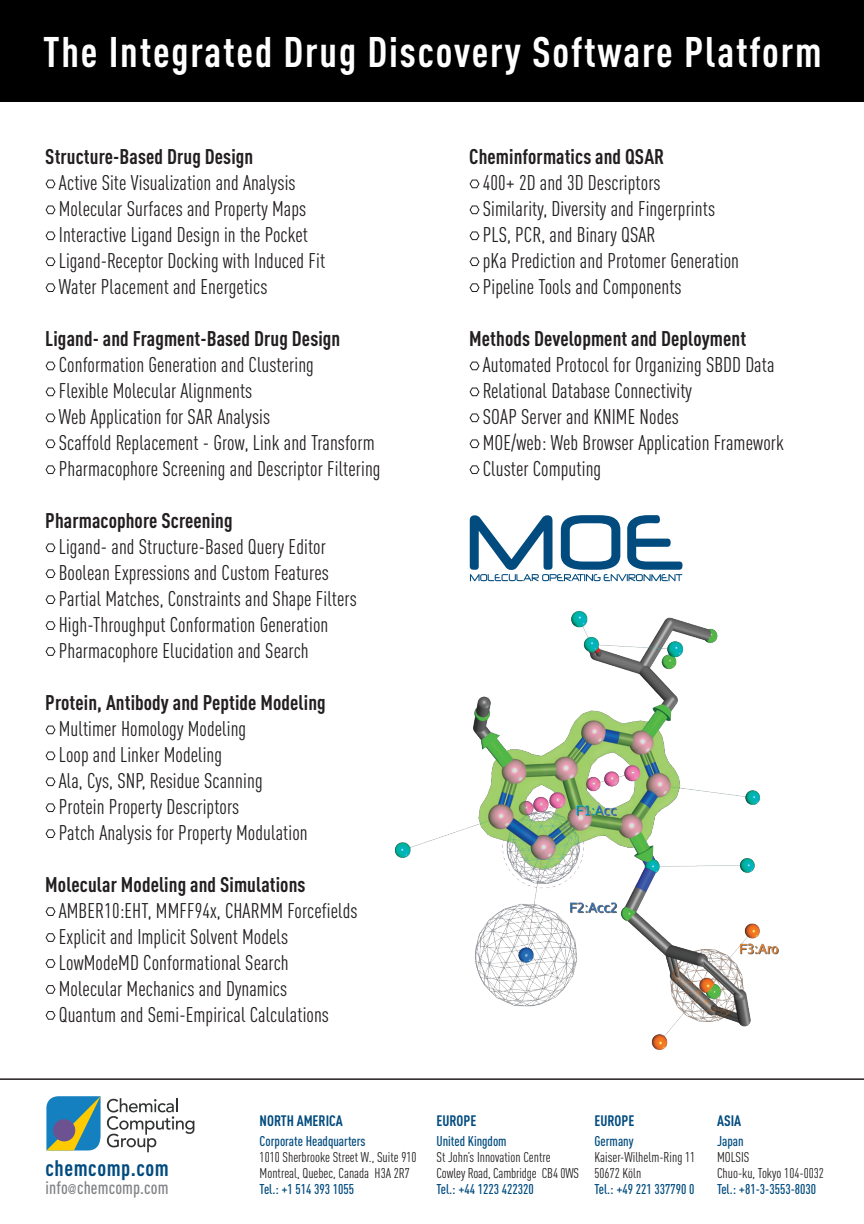
<style>
.page{position:relative;width:864px;height:1224px;background:#fff}
.page>*{position:absolute;margin:0;border:0;box-sizing:border-box;transform-origin:0 0}
.t1{font:700 condensed 42.2px "DIN Pro";letter-spacing:.045em;color:#fff}
.t2{font:700 condensed 22.2px "DIN Pro";letter-spacing:.025em;color:#014b7e}
.t3{font:condensed 21px/26px "DIN Pro";letter-spacing:.005em;color:#231f20}
.t4{font:700 condensed 21px "DIN Pro";letter-spacing:.005em;color:#231f20}
.t5{font:500 condensed 18px "DIN Pro";letter-spacing:.01em;color:#808285}
.t6{font:700 condensed 15px "DIN Pro";color:#014b7e}
.t7{font:condensed 14px/16px "DIN Pro";color:#231f20}
.t8{font:500 condensed 14px "DIN Pro";color:#014b7e}
.s1{font-family:"DIN Condensed";font-weight:700;font-stretch:normal;font-size:14px}
</style>
<div class="page">
<svg style="left:107px;top:1098px;width:87px;height:54px"></svg>
<svg style="left:46px;top:1096px;width:55px;height:55px;background:#539798"></svg>
<div style="left:53px;top:1119px;width:23px;height:23px;background:#6c5291;border-radius:50%"></div>
<img style="left:394px;top:610px;width:385px;height:440px">
<hr style="left:0;top:1078px;width:864px;height:2px;background:#231f20">
<svg style="left:45px;top:179px;width:11px;height:10px"></svg>
<svg style="left:45px;top:205px;width:11px;height:10px"></svg>
<svg style="left:45px;top:231px;width:11px;height:9px"></svg>
<svg style="left:45px;top:257px;width:11px;height:9px"></svg>
<svg style="left:45px;top:283px;width:11px;height:9px"></svg>
<svg style="left:45px;top:361px;width:11px;height:10px"></svg>
<svg style="left:45px;top:387px;width:11px;height:10px"></svg>
<svg style="left:45px;top:413px;width:11px;height:10px"></svg>
<svg style="left:45px;top:439px;width:11px;height:9px"></svg>
<svg style="left:45px;top:465px;width:11px;height:9px"></svg>
<svg style="left:469px;top:179px;width:11px;height:10px"></svg>
<svg style="left:469px;top:205px;width:11px;height:10px"></svg>
<svg style="left:469px;top:231px;width:11px;height:9px"></svg>
<svg style="left:469px;top:257px;width:11px;height:9px"></svg>
<svg style="left:469px;top:283px;width:11px;height:9px"></svg>
<svg style="left:469px;top:361px;width:11px;height:10px"></svg>
<svg style="left:469px;top:387px;width:11px;height:10px"></svg>
<svg style="left:469px;top:413px;width:11px;height:10px"></svg>
<svg style="left:469px;top:439px;width:11px;height:9px"></svg>
<svg style="left:469px;top:465px;width:11px;height:9px"></svg>
<svg style="left:45px;top:543px;width:11px;height:9px"></svg>
<svg style="left:45px;top:569px;width:11px;height:9px"></svg>
<svg style="left:45px;top:595px;width:11px;height:9px"></svg>
<svg style="left:45px;top:621px;width:11px;height:9px"></svg>
<svg style="left:45px;top:647px;width:11px;height:9px"></svg>
<svg style="left:45px;top:725px;width:11px;height:10px"></svg>
<svg style="left:45px;top:751px;width:11px;height:10px"></svg>
<svg style="left:45px;top:777px;width:11px;height:9px"></svg>
<svg style="left:45px;top:803px;width:11px;height:9px"></svg>
<svg style="left:45px;top:829px;width:11px;height:9px"></svg>
<svg style="left:45px;top:907px;width:11px;height:9px"></svg>
<svg style="left:45px;top:933px;width:11px;height:9px"></svg>
<svg style="left:45px;top:959px;width:11px;height:9px"></svg>
<svg style="left:45px;top:985px;width:11px;height:9px"></svg>
<svg style="left:45px;top:1011px;width:11px;height:9px"></svg>
<div style="left:0;top:0;width:864px;height:102px;background:#000"></div>
<svg style="left:470px;top:515px;width:213px;height:66px"></svg>
<h1 class="t1" style="left:43px;top:20px;width:780px">The Integrated Drug Discovery Software Platform</h1>
<p class="t4" style="left:45px;top:141px;width:209px">Structure-Based Drug Design</p>
<p class="t3" style="left:59px;top:168px;width:268px">Active Site Visualization and Analysis Molecular Surfaces and Property Maps Interactive Ligand Design in the Pocket Ligand-Receptor Docking with Induced Fit Water Placement and Energetics</p>
<p class="t4" style="left:45px;top:323px;width:297px">Ligand- and Fragment-Based Drug Design</p>
<p class="t3" style="left:59px;top:350px;width:323px">Conformation Generation and Clustering<br>Flexible Molecular Alignments<br>Web Application for SAR Analysis<br>Scaffold Replacement - Grow, Link and Transform Pharmacophore Screening and Descriptor Filtering</p>
<p class="t4" style="left:45px;top:505px;width:189px">Pharmacophore Screening</p>
<p class="t3" style="left:59px;top:532px;width:300px">Ligand- and Structure-Based Query Editor Boolean Expressions and Custom Features Partial Matches, Constraints and Shape Filters High-Throughput Conformation Generation Pharmacophore Elucidation and Search</p>
<p class="t4" style="left:45px;top:687px;width:282px">Protein, Antibody and Peptide Modeling</p>
<p class="t3" style="left:59px;top:714px;width:250px">Multimer Homology Modeling<br>Loop and Linker Modeling<br>Ala, Cys, SNP, Residue Scanning<br>Protein Property Descriptors<br>Patch Analysis for Property Modulation</p>
<p class="t4" style="left:45px;top:869px;width:262px">Molecular Modeling and Simulations</p>
<p class="t3" style="left:59px;top:896px;width:300px">AMBER10:EHT, MMFF94x, CHARMM Forcefields Explicit and Implicit Solvent Models LowModeMD Conformational Search Molecular Mechanics and Dynamics<br>Quantum and Semi-Empirical Calculations</p>
<p class="t4" style="left:469px;top:141px;width:197px">Cheminformatics and QSAR</p>
<p class="t3" style="left:483px;top:168px;width:258px">400+ 2D and 3D Descriptors<br>Similarity, Diversity and Fingerprints<br>PLS, PCR, and Binary QSAR<br>pKa Prediction and Protomer Generation<br>Pipeline Tools and Components</p>
<p class="t4" style="left:469px;top:323px;width:278px">Methods Development and Deployment</p>
<p class="t3" style="left:483px;top:350px;width:303px">Automated Protocol for Organizing SBDD Data Relational Database Connectivity<br>SOAP Server and KNIME Nodes<br>MOE/web: Web Browser Application Framework Cluster Computing</p>
<p class="t2" style="left:46px;top:1151px;width:125px">chemcomp.com</p>
<p class="t5" style="left:46px;top:1174px;width:125px">info<span class="s1">@</span>chemcomp.com</p>
<p class="t6" style="left:260px;top:1109px;width:85px">NORTH AMERICA</p>
<p class="t8" style="left:260px;top:1131px;width:107px">Corporate Headquarters</p>
<p class="t7" style="left:260px;top:1148px;width:158px">1010 Sherbrooke Street W., Suite 910<br>Montreal, Quebec, Canada H3A 2R7</p>
<p class="t8" style="left:260px;top:1179px;width:96px">Tel.: +1 514 393 1055</p>
<p class="t6" style="left:437px;top:1109px;width:41px">EUROPE</p>
<p class="t8" style="left:437px;top:1131px;width:72px">United Kingdom</p>
<p class="t7" style="left:437px;top:1148px;width:144px">St John’s Innovation Centre<br>Cowley Road, Cambridge CB4 0WS</p>
<p class="t8" style="left:437px;top:1179px;width:99px">Tel.: +44 1223 422320</p>
<p class="t6" style="left:595px;top:1109px;width:41px">EUROPE</p>
<p class="t8" style="left:595px;top:1131px;width:41px">Germany</p>
<p class="t7" style="left:595px;top:1148px;width:102px">Kaiser-Wilhelm-Ring 11<br>50672 Köln</p>
<p class="t8" style="left:595px;top:1179px;width:101px">Tel.: +49 221 337790 0</p>
<p class="t6" style="left:717px;top:1109px;width:26px">ASIA</p>
<p class="t8" style="left:717px;top:1131px;width:28px">Japan</p>
<p class="t7" style="left:717px;top:1148px;width:108px">MOLSIS<br>Chuo-ku, Tokyo 104-0032</p>
<p class="t8" style="left:717px;top:1179px;width:101px">Tel.: +81-3-3553-8030</p>
</div>
